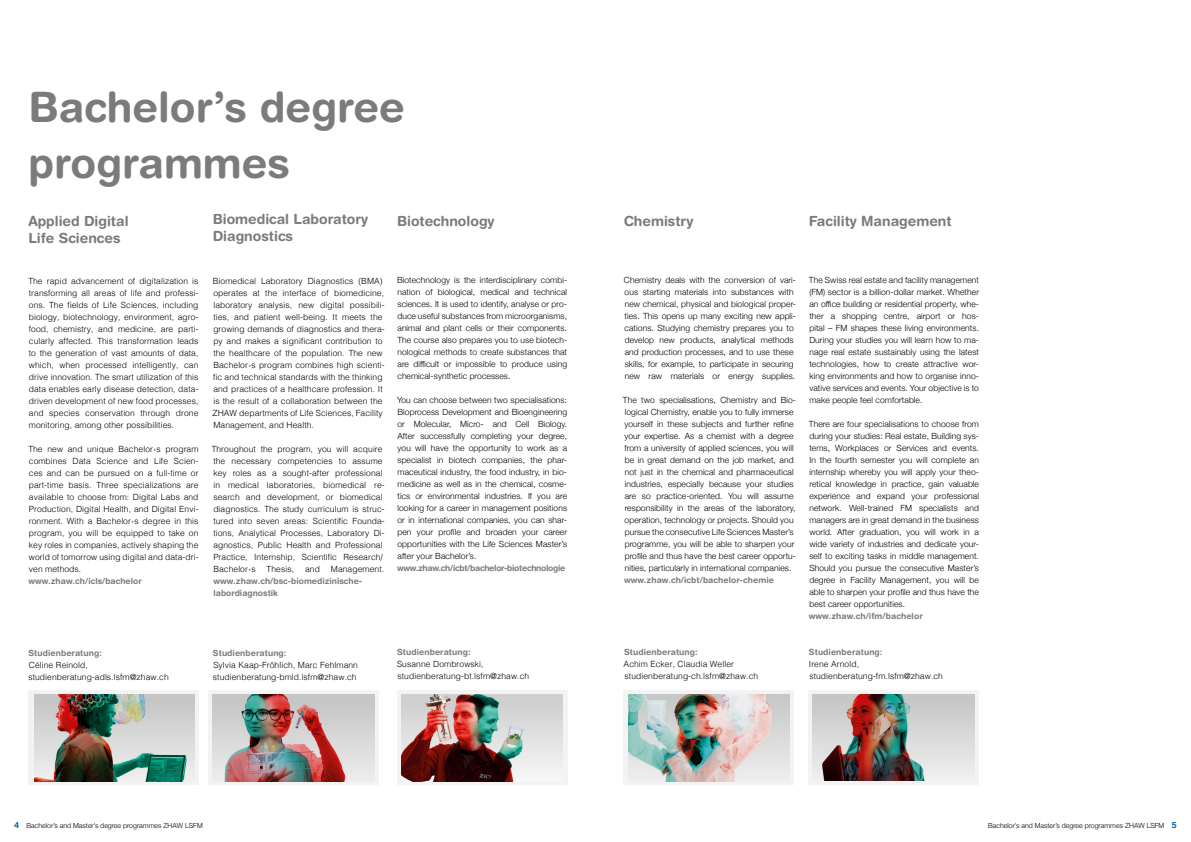
<style>
.page{position:relative;width:1191px;height:842px;background:#fff}
.page>*{position:absolute;margin:0;border:0;box-sizing:border-box;transform-origin:0 0}
.t1{font:700 42px/57px "Helvetica Rounded LT Std";color:#7a7b7a}
.t2{font:700 14px/17px "Helvetica Rounded LT Pro";color:#7a7b7a}
.t3{font:300 8.5px/12px "Helvetica Neue";letter-spacing:.01em;color:#000;text-align:justify}
.t4{font:300 8.5px/12px "Helvetica";letter-spacing:.01em;color:#000}
.t5{font:700 8.5px "Helvetica Rounded LT Std";letter-spacing:.01em;color:#7a7b7a}
.t6{font:700 8.5px/12px "Helvetica Rounded LT Pro";color:#7a7b7a}
.t7{font:700 8.5px "Helvetica Rounded LT Std";letter-spacing:-.03em;color:#7a7b7a}
.t8{font:300 7px "Helvetica Neue";color:#000}
.s1{font-family:"Helvetica Rounded LT Std";font-weight:700;font-size:8.5px;color:#0063a6}
</style>
<div class="page">
<div style="left:397px;top:690px;width:170px;height:95px;background:linear-gradient(to right,#f3f3f3,#f3f3f3)"></div>
<img style="left:401px;top:694px;width:162px;height:87px">
<svg style="left:208px;top:690px;width:170px;height:95px;fill:#f3f3f3"></svg>
<img style="left:213px;top:694px;width:161px;height:87px">
<svg style="left:28px;top:690px;width:170px;height:95px;fill:#f3f3f3"></svg>
<img style="left:34px;top:694px;width:160px;height:87px">
<img style="left:624px;top:690px;width:170px;height:95px">
<img style="left:808px;top:690px;width:170px;height:95px">
<h1 class="t1" style="left:28px;top:77px;width:378px">Bachelor’s degree programmes</h1>
<h2 class="t2" style="left:28px;top:212px;width:102px">Applied Digital<br>Life Sciences</h2>
<p class="t4" style="left:28px;top:274px;width:172px;text-align:justify">The rapid advancement of digitalization is transforming all areas of life and professi&shy;ons. The fields of Life Sciences, including biology, biotechnology, environment, agro&shy;food, chemistry, and medicine, are parti&shy;cularly affected. This transformation leads to the generation of vast amounts of data, which, when processed intelligently, can drive innovation. The smart utilization of this data enables early disease detection, data&shy;driven development of new food processes, and species conservation through drone monitoring, among other possibilities.</p>
<p class="t4" style="left:28px;top:442px;width:172px;text-align:justify">The new and unique Bachelor›s program combines Data Science and Life Scien&shy;ces and can be pursued on a full-time or part-time basis. Three specializations are available to choose from: Digital Labs and Production, Digital Health, and Digital Envi&shy;ronment. With a Bachelor›s degree in this program, you will be equipped to take on key roles in companies, actively shaping the world of tomorrow using digital and data-dri&shy;ven methods.</p>
<p class="t6" style="left:28px;top:575px;width:115px">www.zhaw.ch/icls/bachelor</p>
<h2 class="t2" style="left:213px;top:210px;width:157px">Biomedical Laboratory<br>Diagnostics</h2>
<h2 class="t2" style="left:397px;top:212px;width:99px">Biotechnology</h2>
<p class="t4" style="left:212px;top:274px;width:174px">Biomedical Laboratory Diagnostics (BMA) operates at the interface of biomedicine, laboratory analysis, new digital possibili&shy;ties, and patient well-being. It meets the growing demands of diagnostics and thera&shy;py and makes a significant contribution to the healthcare of the population. The new Bachelor›s program combines high scienti&shy;fic and technical standards with the thinking and practices of a healthcare profession. It is the result of a collaboration between the ZHAW departments of Life Sciences, Facility Management, and Health.</p>
<p class="t4" style="left:212px;top:442px;width:175px">Throughout the program, you will acquire the necessary competencies to assume key roles as a sought-after professional in medical laboratories, biomedical re&shy;search and development, or biomedical diagnostics. The study curriculum is struc&shy;tured into seven areas: Scientific Founda&shy;tions, Analytical Processes, Laboratory Di&shy;agnostics, Public Health and Professional Practice, Internship, Scientific Research/ Bachelor›s</p>
<p class="t4" style="left:267px;top:562px;width:29px">Thesis,</p>
<p class="t4" style="left:305px;top:562px;width:16px">and</p>
<p class="t4" style="left:331px;top:562px;width:55px">Management.</p>
<p class="t6" style="left:213px;top:575px;width:150px">www.zhaw.ch/bsc-biomedizinische&shy;labordiagnostik</p>
<p class="t3" style="left:397px;top:274px;width:172px">Biotechnology is the interdisciplinary combi&shy;nation of biological, medical and technical sciences. It is used to identify, analyse or pro&shy;duce useful substances from microorganisms, animal and plant cells or their components.<br>The course also prepares you to use biotech&shy;nological methods to create substances that are difficult or impossible to produce using chemical-synthetic processes.</p>
<p class="t3" style="left:397px;top:394px;width:172px">You can choose between two specialisations:<br>Bioprocess Development and Bioengineering or Molecular, Micro- and Cell Biology.<br>After successfully completing your degree, you will have the opportunity to work as a specialist in biotech companies, the phar&shy;maceutical industry, the food industry, in bio&shy;medicine as well as in the chemical, cosme&shy;tics or environmental industries. If you are looking for a career in management positions or in international companies, you can shar&shy;pen your profile and broaden your career opportunities with the Life Sciences Master’s after your Bachelor’s.</p>
<p class="t7" style="left:397px;top:563px;width:170px">www.zhaw.ch/icbt/bachelor-biotechnologie</p>
<p class="t5" style="left:28px;top:648px;width:75px">Studienberatung:</p>
<p class="t4" style="left:28px;top:658px;width:142px">Céline Reinold, studienberatung-adls.lsfm@zhaw.ch</p>
<p class="t5" style="left:213px;top:648px;width:75px">Studienberatung:</p>
<p class="t4" style="left:213px;top:658px;width:147px">Sylvia Kaap-Fröhlich, Marc Fehlmann studienberatung-bmld.lsfm@zhaw.ch</p>
<p class="t5" style="left:397px;top:647px;width:75px">Studienberatung:</p>
<p class="t4" style="left:397px;top:658px;width:134px">Susanne Dombrowski, studienberatung-bt.lsfm@zhaw.ch</p>
<h2 class="t2" style="left:624px;top:212px;width:71px">Chemistry</h2>
<h2 class="t2" style="left:809px;top:212px;width:144px">Facility Management</h2>
<p class="t3" style="left:624px;top:274px;width:174px;text-align:left">Chemistry deals with the conversion of vari&shy;ous starting materials into substances with new chemical, physical and biological proper&shy;ties. This opens up many exciting new appli&shy;cations. Studying chemistry prepares you to develop new products, analytical methods and production processes, and to use these skills, for example, to participate in securing new raw materials or energy supplies.</p>
<p class="t3" style="left:623px;top:394px;width:175px;text-align:left">The two specialisations, Chemistry and Bio&shy;logical Chemistry, enable you to fully immerse yourself in these subjects and further refine your expertise. As a chemist with a degree from a university of applied sciences, you will be in great demand on the job market, and not just in the chemical and pharmaceutical industries, especially because your studies are so practice-oriented. You will assume responsibility in the areas of the laboratory, operation, technology or projects. Should you pursue the consecutive Life Sciences Master’s programme, you will be able to sharpen your profile and thus have the best career opportu&shy;nities, particularly in international companies.</p>
<p class="t5" style="left:624px;top:575px;width:151px">www.zhaw.ch/icbt/bachelor-chemie</p>
<p class="t5" style="left:624px;top:647px;width:75px">Studienberatung:</p>
<p class="t4" style="left:623px;top:658px;width:136px">Achim Ecker, Claudia Weller studienberatung-ch.lsfm@zhaw.ch</p>
<p class="t3" style="left:809px;top:273px;width:172px">The Swiss real estate and facility management (FM) sector is a billion-dollar market. Whether an office building or residential property, whe&shy;ther a shopping centre, airport or hos&shy;pital – FM shapes these living environments.<br>During your studies you will learn how to ma&shy;nage real estate sustainably using the latest technologies, how to create attractive wor&shy;king environments and how to organise inno&shy;vative services and events. Your objective is to make people feel comfortable.</p>
<p class="t3" style="left:809px;top:417px;width:172px">There are four specialisations to choose from during your studies: Real estate, Building sys&shy;tems, Workplaces or Services and events.<br>In the fourth semester you will complete an internship whereby you will apply your theo&shy;retical knowledge in practice, gain valuable experience and expand your professional network. Well-trained FM specialists and managers are in great demand in the business world. After graduation, you will work in a wide variety of industries and dedicate your&shy;self to exciting tasks in middle management.<br>Should you pursue the consecutive Master’s degree in Facility Management, you will be able to sharpen your profile and thus have the best career opportunities.</p>
<p class="t5" style="left:809px;top:611px;width:115px">www.zhaw.ch/ifm/bachelor</p>
<p class="t5" style="left:809px;top:647px;width:75px">Studienberatung:</p>
<p class="t4" style="left:809px;top:657px;width:136px">Irene Arnold, studienberatung-fm.lsfm@zhaw.ch</p>
<p class="t8" style="left:14px;top:820px;width:190px"><span class="s1">4</span> Bachelor’s and Master’s degree programmes ZHAW LSFM</p>
<p class="t8" style="left:988px;top:820px;width:190px">Bachelor’s and Master’s degree programmes ZHAW LSFM <span class="s1">5</span></p>
</div>
